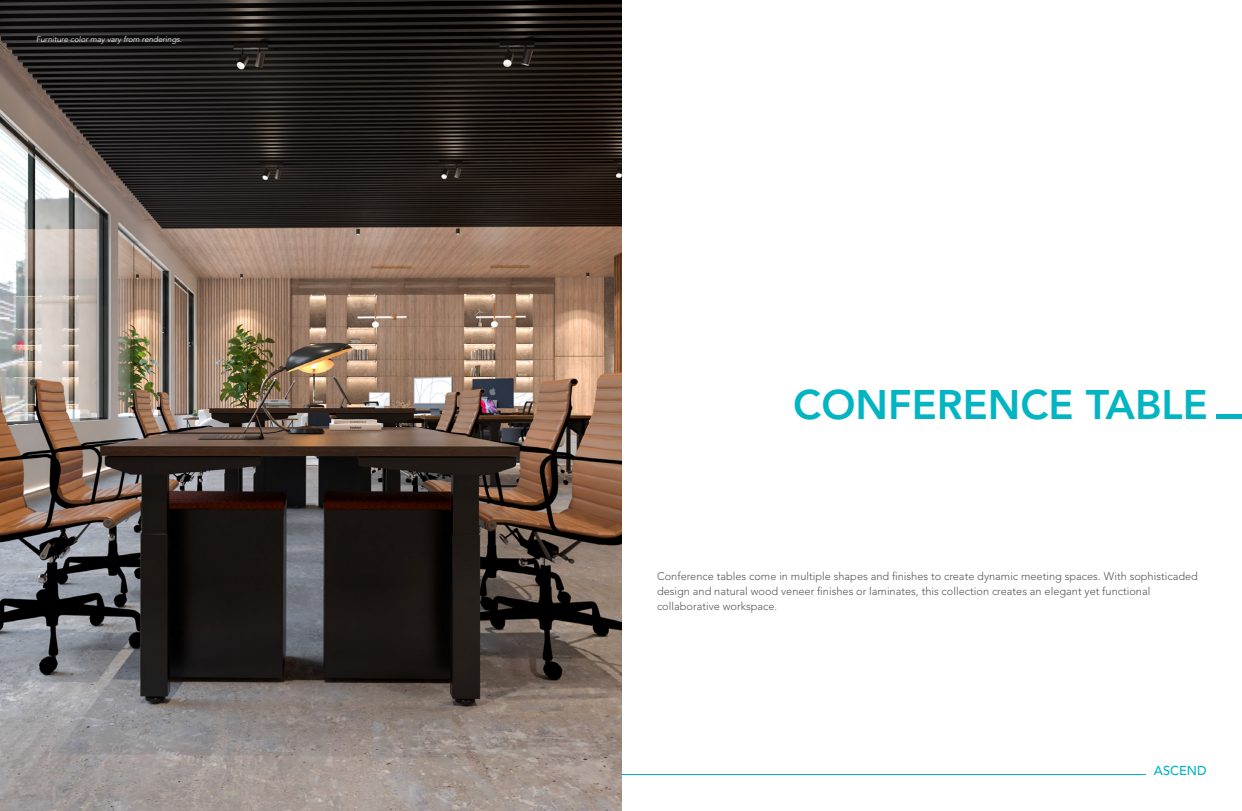
<style>
.page{position:relative;width:1242px;height:811px;background:#fff}
.page>*{position:absolute;margin:0;border:0;box-sizing:border-box;transform-origin:0 0}
.t1{font:800 41px "Avenir LT Pro";color:#03b5c3}
.t2{font:500 12.9px "Avenir LT Pro";letter-spacing:-.01em;color:#03b5c3}
.t3{font:300 11px/15px "Avenir LT Pro";color:#575756}
.t4{font:italic 300 8px "Avenir LT Pro";color:#fff}
</style>
<div class="page">
<img style="left:0;top:0;width:621px;height:811px">
<hr style="left:621px;top:774px;width:525px;height:1px;background:#03b5c3">
<div style="left:1216px;top:414px;width:26px;height:5px;background:#03b5c3"></div>
<p class="t4" style="left:36px;top:35px;width:147px">Furniture color may vary from renderings.</p>
<h1 class="t1" style="left:793px;top:380px;width:416px">CONFERENCE TABLE</h1>
<p class="t3" style="left:657px;top:569px;width:542px">Conference tables come in multiple shapes and finishes to create dynamic meeting spaces. With sophisticaded design and natural wood veneer finishes or laminates, this collection creates an elegant yet functional collaborative workspace.</p>
<p class="t2" style="left:1153px;top:763px;width:54px">ASCEND</p>
</div>
